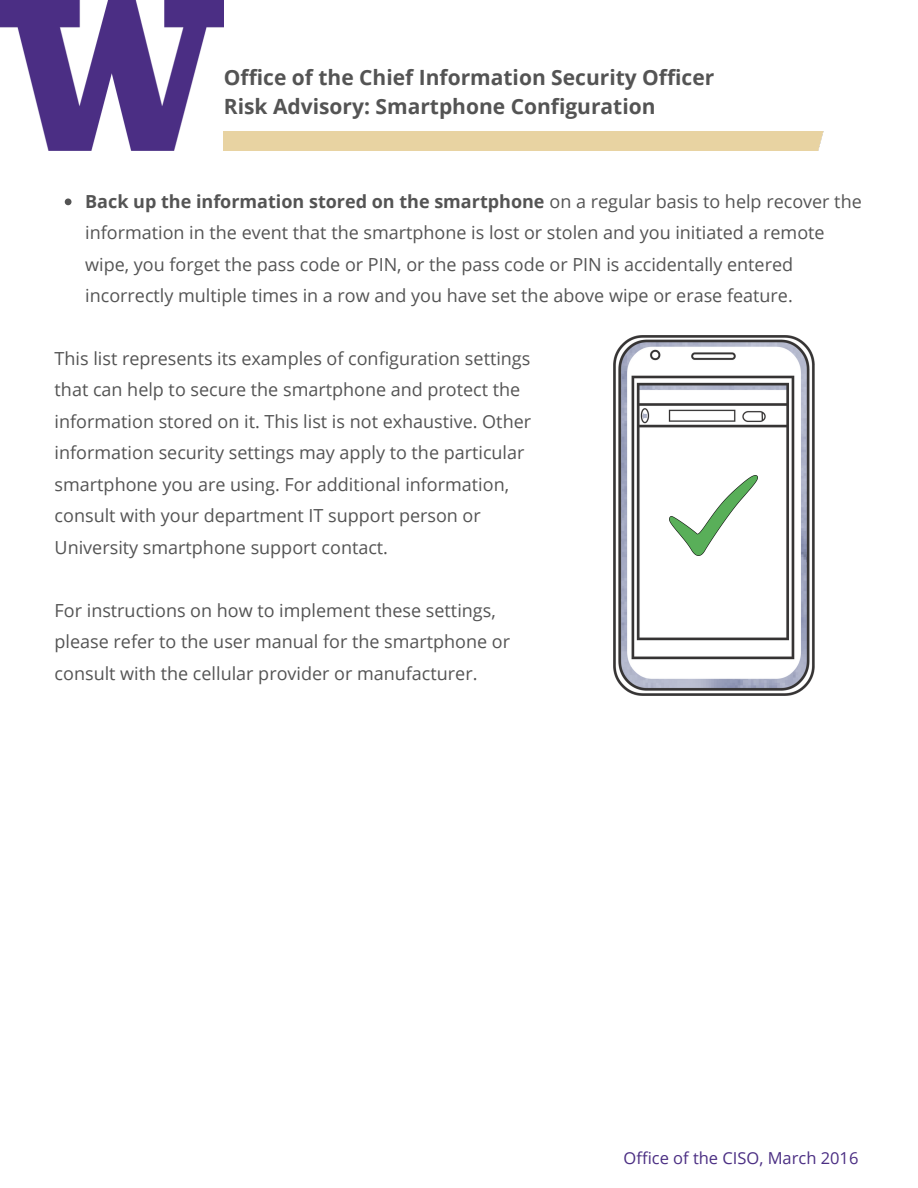
<style>
.page{position:relative;width:918px;height:1188px;background:#fff}
.page>*{position:absolute;margin:0;border:0;box-sizing:border-box;transform-origin:0 0}
.t1{font:700 21px "Open Sans";color:#545454}
.t2{font:18px/31.5px "Open Sans";color:#545454}
.t3{font:16.5px "Open Sans";color:#4b2e83}
.s1{font-weight:700}
</style>
<div class="page">
<img style="left:0;top:0;width:224px;height:151px">
<svg style="left:65px;top:199px;width:7px;height:6px"></svg>
<img style="left:614px;top:335px;width:200px;height:360px">
<img style="left:670px;top:476px;width:88px;height:80px">
<p class="t1" style="left:224px;top:63px;width:492px">Office of the Chief Information Security Officer</p>
<p class="t1" style="left:224px;top:92px;width:433px">Risk Advisory: Smartphone Configuration</p>
<p class="t2" style="left:85px;top:185px;width:778px"><span class="s1">Back up the information stored on the smartphone</span> on a regular basis to help recover the information in the event that the smartphone is lost or stolen and you initiated a remote wipe, you forget the pass code or PIN, or the pass code or PIN is accidentally entered incorrectly multiple times in a row and you have set the above wipe or erase feature.</p>
<p class="t2" style="left:55px;top:342px;width:478px">This list represents its examples of configuration settings that can help to secure the smartphone and protect the information stored on it. This list is not exhaustive. Other information security settings may apply to the particular smartphone you are using. For additional information, consult with your department IT support person or University smartphone support contact.</p>
<p class="t2" style="left:55px;top:594px;width:457px">For instructions on how to implement these settings, please refer to the user manual for the smartphone or consult with the cellular provider or manufacturer.</p>
<p class="t3" style="left:624px;top:1146px;width:236px">Office of the CISO, March 2016</p>
</div>
